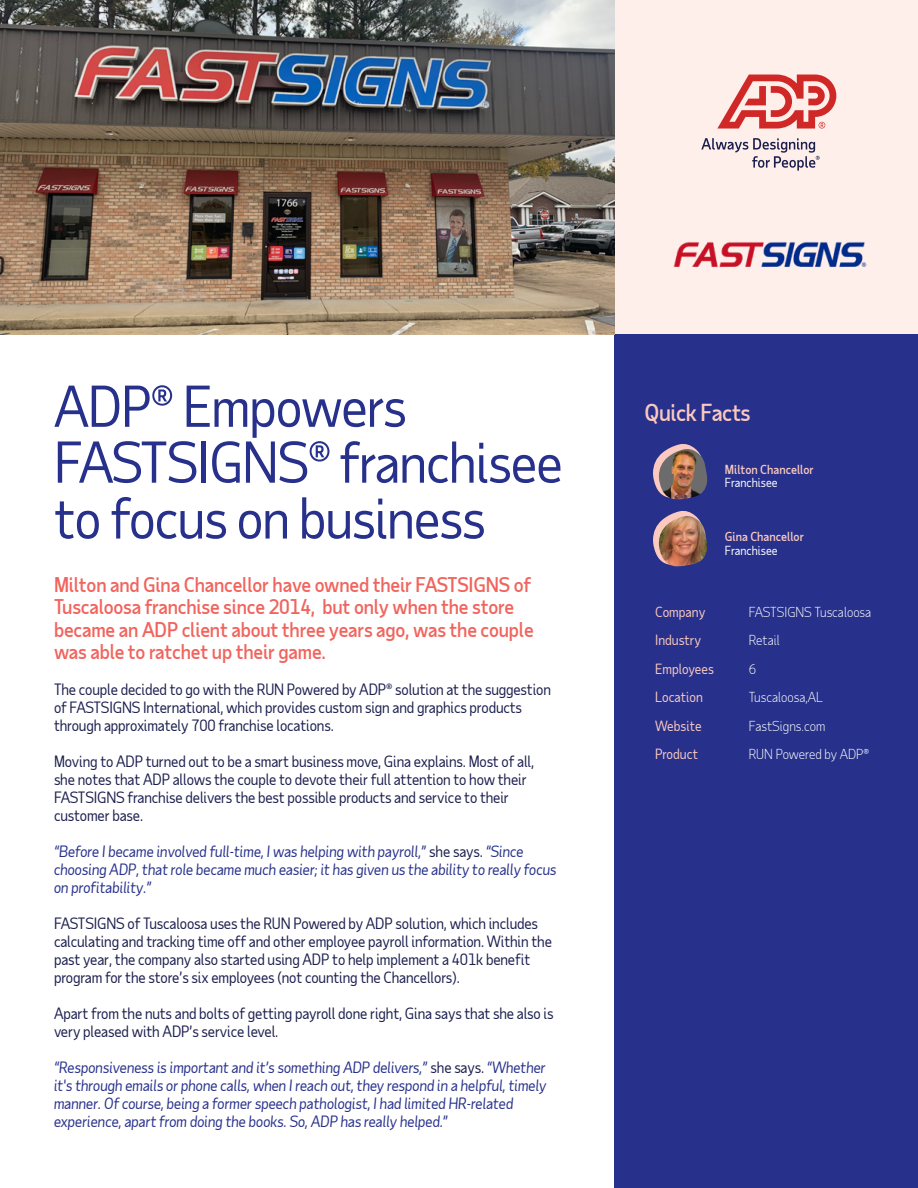
<style>
.page{position:relative;width:918px;height:1188px;background:#fff}
.page>*{position:absolute;margin:0;border:0;box-sizing:border-box;transform-origin:0 0}
.t1{font:54.9px/55.8px "Taub Sans";letter-spacing:-.02em;color:#27318b}
.t2{font:500 22.5px "Taub Sans";letter-spacing:-.02em;color:#fbc9bf}
.t3{font:500 19.5px/22.5px "Taub Sans";letter-spacing:-.01em;color:#f1645d}
.t4{font:15px/18px "Taub Sans";letter-spacing:-.01em;color:#1b1e4d}
.t5{font:italic 15px/18px "Taub Sans";letter-spacing:-.01em;color:#27318b}
.t6{font:300 13.5px/28.5px "Taub Sans";color:#fff}
.t7{font:13.5px/28.5px "Taub Sans";color:#fbc9bf}
.t8{font:500 12px "Taub Sans";color:#fbc9bf}
.t9{font:12px "Taub Sans";color:#fff}
.s1{font-style:normal;color:#1b1e4d}
</style>
<div class="page">
<div style="left:615px;top:0;width:303px;height:335px;background:#feefeb"></div>
<div style="left:615px;top:335px;width:303px;height:853px;background:#27318b"></div>
<img style="left:0;top:0;width:615px;height:335px">
<svg style="left:701px;top:138px;width:119px;height:33px"></svg>
<svg style="left:717px;top:75px;width:119px;height:54px"></svg>
<img style="left:673px;top:242px;width:194px;height:25px">
<svg style="left:653px;top:511px;width:43px;height:48px"></svg>
<img style="left:659px;top:516px;width:48px;height:50px">
<svg style="left:653px;top:444px;width:43px;height:48px"></svg>
<img style="left:659px;top:449px;width:48px;height:50px">
<h1 class="t1" style="left:54px;top:377px;width:510px">ADP® Empowers<br>FASTSIGNS® franchisee to focus on business</h1>
<h3 class="t3" style="left:54px;top:573px;width:481px">Milton and Gina Chancellor have owned their FASTSIGNS of Tuscaloosa franchise since 2014, but only when the store became an ADP client about three years ago, was the couple was able to ratchet up their game.</h3>
<p class="t4" style="left:54px;top:680px;width:499px">The couple decided to go with the RUN Powered by ADP® solution at the suggestion of FASTSIGNS International, which provides custom sign and graphics products through approximately 700 franchise locations.</p>
<p class="t4" style="left:54px;top:752px;width:482px">Moving to ADP turned out to be a smart business move, Gina explains. Most of all, she notes that ADP allows the couple to devote their full attention to how their FASTSIGNS franchise delivers the best possible products and service to their customer base.</p>
<p class="t5" style="left:54px;top:842px;width:504px">“Before I became involved full-time, I was helping with payroll,” <span class="s1">she says.</span> “Since choosing ADP, that role became much easier; it has given us the ability to really focus on profitability.”</p>
<p class="t4" style="left:54px;top:914px;width:499px">FASTSIGNS of Tuscaloosa uses the RUN Powered by ADP solution, which includes calculating and tracking time off and other employee payroll information. Within the past year, the company also started using ADP to help implement a 401k benefit program for the store’s six employees (not counting the Chancellors).</p>
<p class="t4" style="left:54px;top:1004px;width:501px">Apart from the nuts and bolts of getting payroll done right, Gina says that she also is very pleased with ADP’s service level.</p>
<p class="t5" style="left:54px;top:1058px;width:494px">“Responsiveness is important and it’s something ADP delivers,” <span class="s1">she says.</span> “Whether it's through emails or phone calls, when I reach out, they respond in a helpful, timely manner. Of course, being a former speech pathologist, I had limited HR-related experience, apart from doing the books. So, ADP has really helped.”</p>
<h2 class="t2" style="left:645px;top:398px;width:108px">Quick Facts</h2>
<p class="t8" style="left:725px;top:461px;width:91px">Milton Chancellor</p>
<p class="t9" style="left:725px;top:475px;width:54px">Franchisee</p>
<p class="t8" style="left:725px;top:529px;width:81px">Gina Chancellor</p>
<p class="t9" style="left:725px;top:543px;width:54px">Franchisee</p>
<p class="t7" style="left:655px;top:597px;width:60px">Company<br>Industry<br>Employees<br>Location<br>Website<br>Product</p>
<p class="t6" style="left:749px;top:597px;width:124px">FASTSIGNS Tuscaloosa<br>Retail<br>6<br>Tuscaloosa,AL<br>FastSigns.com<br>RUN Powered by ADP®</p>
</div>
